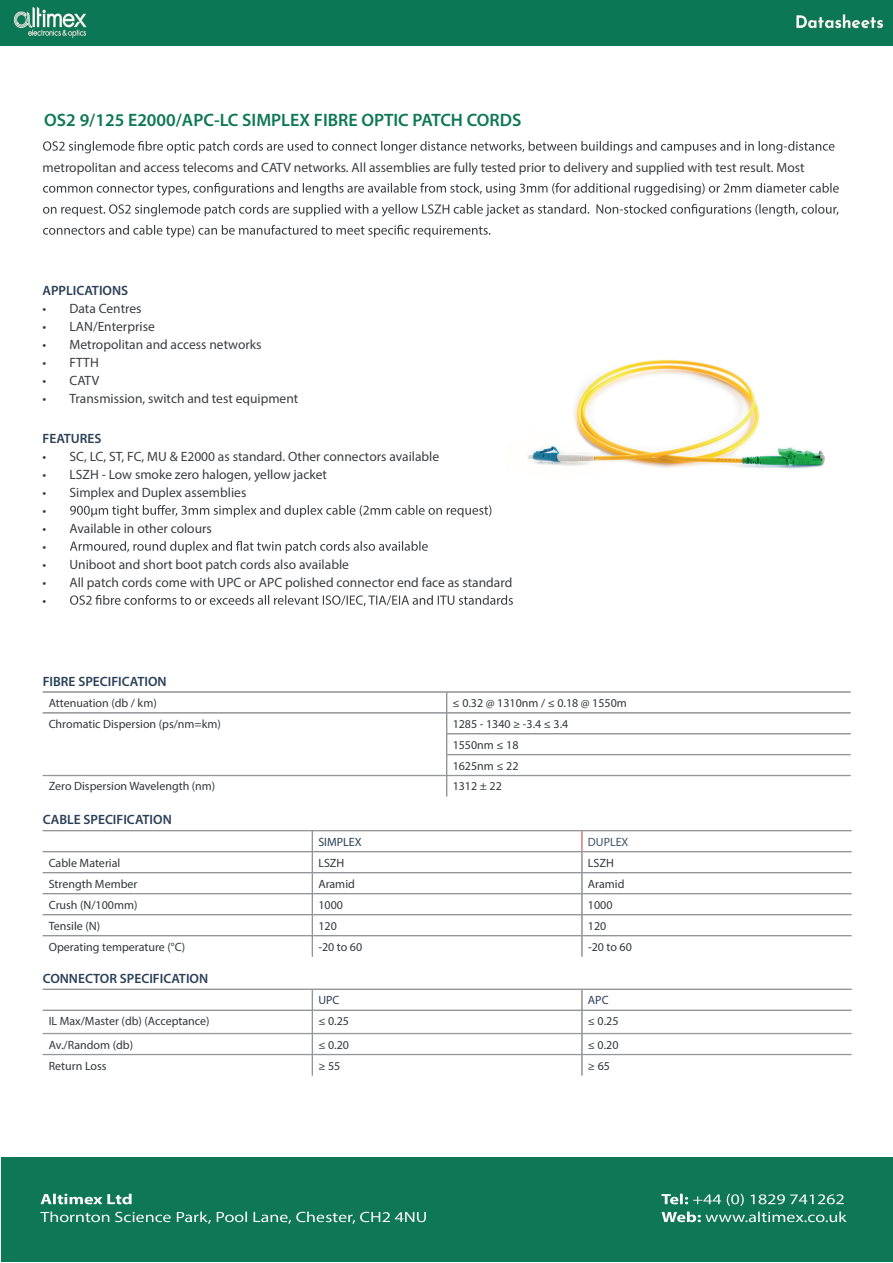
<style>
.page{position:relative;width:893px;height:1263px;background:#fff}
.page>*{position:absolute;margin:0;border:0;box-sizing:border-box;transform-origin:0 0}
.t1{font:600 18px "Myriad Pro";color:#0e7856}
.t2{font:13.5px/18px "Myriad Pro";color:#3b3d40}
.t3{font:600 13.5px "Myriad Pro";color:#2b4057}
.t4{font:12px/20.9px "Myriad Pro";color:#333739}
.t5{font:12px "Myriad Pro";color:#2b4057}
.t6{font:12px "Myriad Pro";color:#425367}
</style>
<div class="page">
<svg style="left:43px;top:141px;width:791px;height:12px"></svg>
<svg style="left:43px;top:183px;width:796px;height:13px"></svg>
<svg style="left:43px;top:204px;width:795px;height:13px"></svg>
<svg style="left:43px;top:225px;width:447px;height:13px"></svg>
<svg style="left:70px;top:505px;width:421px;height:12px"></svg>
<svg style="left:70px;top:541px;width:358px;height:12px"></svg>
<svg style="left:70px;top:595px;width:443px;height:11px"></svg>
<hr style="left:43px;top:691px;width:404px;height:1px;background:#939598">
<hr style="left:43px;top:692px;width:404px;height:1px;background:#939598">
<hr style="left:447px;top:691px;width:404px;height:1px;background:#939598">
<hr style="left:447px;top:692px;width:404px;height:1px;background:#939598">
<hr style="left:447px;top:712px;width:404px;height:1px;background:#939598">
<hr style="left:447px;top:713px;width:404px;height:1px;background:#939598">
<hr style="left:447px;top:733px;width:404px;height:1px;background:#939598">
<hr style="left:447px;top:734px;width:404px;height:1px;background:#939598">
<hr style="left:447px;top:754px;width:404px;height:1px;background:#939598">
<hr style="left:447px;top:775px;width:404px;height:1px;background:#939598">
<hr style="left:43px;top:712px;width:404px;height:1px;background:#939598">
<hr style="left:43px;top:713px;width:404px;height:1px;background:#939598">
<svg style="left:446px;top:692px;width:2px;height:104px"></svg>
<hr style="left:43px;top:775px;width:404px;height:1px;background:#939598">
<hr style="left:43px;top:830px;width:269px;height:1px;background:#939598">
<hr style="left:312px;top:830px;width:270px;height:1px;background:#939598">
<hr style="left:582px;top:830px;width:269px;height:1px;background:#939598">
<hr style="left:43px;top:851px;width:269px;height:1px;background:#939598">
<hr style="left:312px;top:851px;width:270px;height:1px;background:#939598">
<hr style="left:582px;top:851px;width:269px;height:1px;background:#939598">
<hr style="left:43px;top:872px;width:269px;height:1px;background:#939598">
<hr style="left:312px;top:872px;width:270px;height:1px;background:#939598">
<hr style="left:582px;top:872px;width:269px;height:1px;background:#939598">
<hr style="left:43px;top:893px;width:269px;height:1px;background:#939598">
<hr style="left:312px;top:893px;width:270px;height:1px;background:#939598">
<hr style="left:582px;top:893px;width:269px;height:1px;background:#939598">
<hr style="left:43px;top:914px;width:269px;height:1px;background:#939598">
<hr style="left:312px;top:914px;width:270px;height:1px;background:#939598">
<hr style="left:582px;top:914px;width:269px;height:1px;background:#939598">
<hr style="left:43px;top:935px;width:269px;height:1px;background:#939598">
<hr style="left:312px;top:935px;width:270px;height:1px;background:#939598">
<svg style="left:312px;top:831px;width:1px;height:126px"></svg>
<hr style="left:582px;top:935px;width:269px;height:1px;background:#939598">
<svg style="left:581px;top:831px;width:2px;height:126px"></svg>
<hr style="left:43px;top:989px;width:269px;height:1px;background:#939598">
<hr style="left:312px;top:989px;width:270px;height:1px;background:#939598">
<hr style="left:582px;top:989px;width:269px;height:1px;background:#939598">
<hr style="left:43px;top:1010px;width:269px;height:1px;background:#939598">
<hr style="left:312px;top:1010px;width:270px;height:1px;background:#939598">
<hr style="left:582px;top:1010px;width:269px;height:1px;background:#939598">
<hr style="left:43px;top:1033px;width:269px;height:1px;background:#939598">
<hr style="left:312px;top:1033px;width:270px;height:1px;background:#939598">
<hr style="left:582px;top:1033px;width:269px;height:1px;background:#939598">
<hr style="left:43px;top:1054px;width:269px;height:1px;background:#939598">
<hr style="left:312px;top:1054px;width:270px;height:1px;background:#939598">
<hr style="left:582px;top:1054px;width:269px;height:1px;background:#939598">
<svg style="left:312px;top:990px;width:1px;height:85px"></svg>
<svg style="left:581px;top:990px;width:2px;height:85px"></svg>
<img style="left:528px;top:359px;width:297px;height:110px">
<div style="left:0;top:0;width:893px;height:46px;background:#0b7754"></div>
<div style="left:2px;top:1158px;width:890px;height:104px;background:#0e7856"></div>
<h1 class="t1" style="left:44px;top:108px;width:479px">OS2 9/125 E2000/APC-LC SIMPLEX FIBRE OPTIC PATCH CORDS</h1>
<p class="t2" style="left:43px;top:158px;width:764px">metropolitan and access telecoms and CATV networks. All assemblies are fully tested prior to delivery and supplied with test result. Most</p>
<p class="t3" style="left:43px;top:282px;width:87px">APPLICATIONS</p>
<p class="t2" style="left:43px;top:299px;width:101px">• Data Centres</p>
<p class="t2" style="left:43px;top:317px;width:114px">• LAN/Enterprise</p>
<p class="t2" style="left:43px;top:335px;width:221px">• Metropolitan and access networks</p>
<p class="t2" style="left:43px;top:353px;width:58px">• FTTH</p>
<p class="t2" style="left:43px;top:371px;width:58px">• CATV</p>
<p class="t2" style="left:43px;top:389px;width:257px">• Transmission, switch and test equipment</p>
<p class="t3" style="left:43px;top:429px;width:61px">FEATURES</p>
<p class="t2" style="left:43px;top:447px;width:398px">• SC, LC, ST, FC, MU &amp; E2000 as standard. Other connectors available</p>
<p class="t2" style="left:43px;top:465px;width:286px">• LSZH - Low smoke zero halogen, yellow jacket</p>
<p class="t2" style="left:43px;top:483px;width:205px">• Simplex and Duplex assemblies •</p>
<p class="t2" style="left:43px;top:519px;width:171px">• Available in other colours •</p>
<p class="t2" style="left:43px;top:555px;width:308px">• Uniboot and short boot patch cords also available</p>
<p class="t2" style="left:43px;top:573px;width:471px">• All patch cords come with UPC or APC polished connector end face as standard •</p>
<p class="t3" style="left:43px;top:673px;width:125px">FIBRE SPECIFICATION</p>
<p class="t4" style="left:49px;top:692px;width:110px">Attenuation (db / km)</p>
<p class="t4" style="left:453px;top:692px;width:176px">≤ 0.32 @ 1310nm / ≤ 0.18 @ 1550m</p>
<p class="t4" style="left:49px;top:713px;width:174px">Chromatic Dispersion (ps/nm=km)</p>
<p class="t4" style="left:453px;top:713px;width:117px">1285 - 1340 ≥ -3.4 ≤ 3.4<br>1550nm ≤ 18<br>1625nm ≤ 22</p>
<p class="t4" style="left:49px;top:776px;width:168px">Zero Dispersion Wavelength (nm)</p>
<p class="t4" style="left:453px;top:776px;width:51px">1312 ± 22</p>
<p class="t3" style="left:43px;top:811px;width:131px">CABLE SPECIFICATION</p>
<p class="t5" style="left:318px;top:834px;width:45px">SIMPLEX</p>
<p class="t6" style="left:588px;top:834px;width:42px">DUPLEX</p>
<p class="t4" style="left:49px;top:852px;width:73px">Cable Material</p>
<p class="t4" style="left:318px;top:852px;width:28px">LSZH</p>
<p class="t4" style="left:588px;top:852px;width:28px">LSZH</p>
<p class="t4" style="left:49px;top:873px;width:90px">Strength Member</p>
<p class="t4" style="left:318px;top:873px;width:38px">Aramid</p>
<p class="t4" style="left:588px;top:873px;width:38px">Aramid</p>
<p class="t4" style="left:49px;top:894px;width:90px">Crush (N/100mm)</p>
<p class="t4" style="left:318px;top:894px;width:26px">1000</p>
<p class="t4" style="left:588px;top:894px;width:26px">1000</p>
<p class="t4" style="left:49px;top:915px;width:53px">Tensile (N)</p>
<p class="t4" style="left:318px;top:915px;width:20px">120</p>
<p class="t4" style="left:588px;top:915px;width:20px">120</p>
<p class="t4" style="left:49px;top:936px;width:138px">Operating temperature (°C)</p>
<p class="t4" style="left:318px;top:936px;width:45px">-20 to 60</p>
<p class="t4" style="left:588px;top:936px;width:45px">-20 to 60</p>
<p class="t3" style="left:43px;top:970px;width:167px">CONNECTOR SPECIFICATION</p>
<p class="t5" style="left:318px;top:993px;width:23px">UPC</p>
<p class="t5" style="left:588px;top:993px;width:22px">APC</p>
<p class="t4" style="left:49px;top:1011px;width:162px">IL Max/Master (db) (Acceptance)</p>
<p class="t4" style="left:318px;top:1011px;width:32px">≤ 0.25</p>
<p class="t4" style="left:588px;top:1011px;width:32px">≤ 0.25</p>
<p class="t4" style="left:49px;top:1034px;width:86px">Av./Random (db)</p>
<p class="t4" style="left:318px;top:1034px;width:32px">≤ 0.20</p>
<p class="t4" style="left:588px;top:1034px;width:32px">≤ 0.20</p>
<p class="t4" style="left:49px;top:1055px;width:59px">Return Loss</p>
<p class="t4" style="left:318px;top:1055px;width:24px">≥ 55</p>
<p class="t4" style="left:588px;top:1055px;width:24px">≥ 65</p>
</div>
